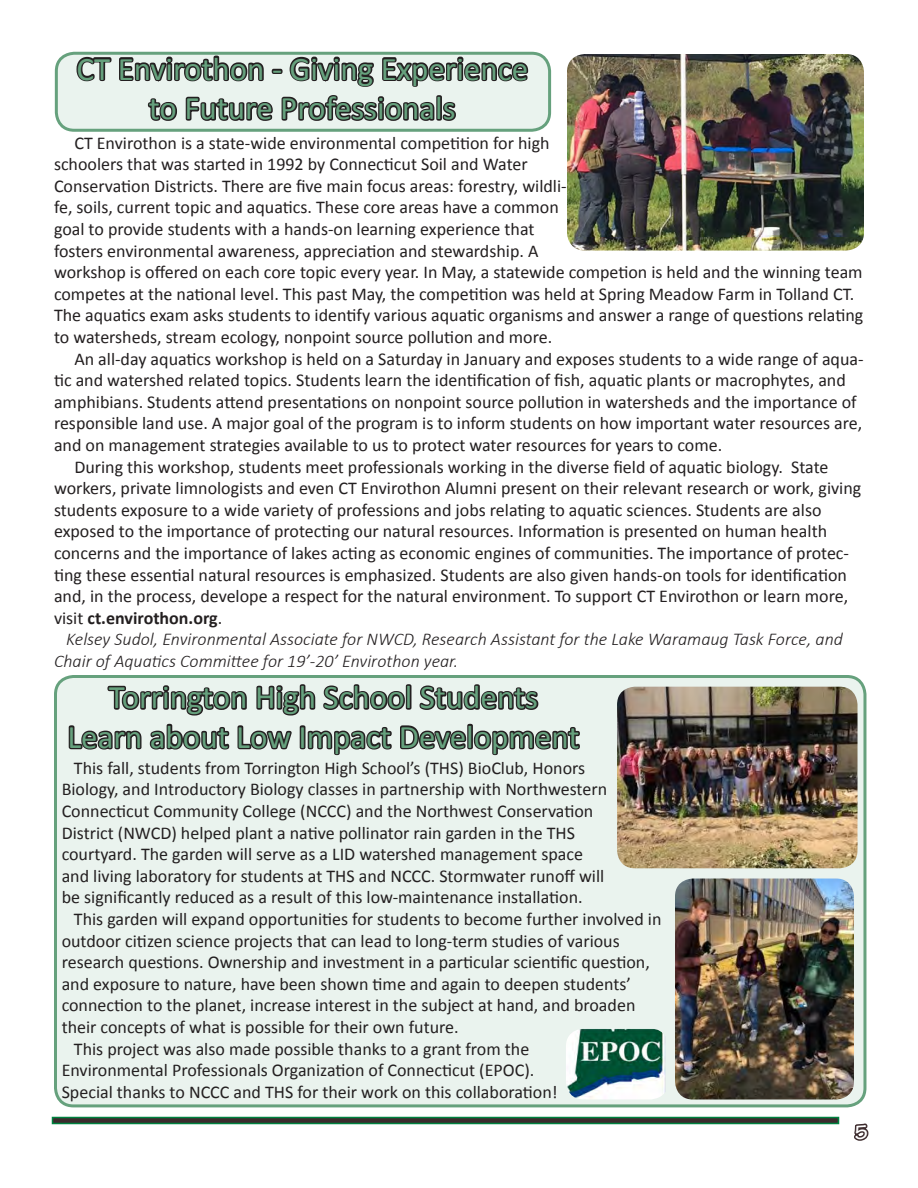
<style>
.page{position:relative;width:918px;height:1188px;background:#fff}
.page>*{position:absolute;margin:0;border:0;box-sizing:border-box;transform-origin:0 0}
.t1{font:33px/39.6px "Calibri";color:#66a17d;text-align:center}
.t2{font:700 21px "Tekton Pro";color:#fff}
.t3{font:18px/21.6px "Calibri";color:#231f20}
.t4{font:italic 300 18px/21.6px "Calibri";color:#231f20}
.s1{font-weight:700}
</style>
<div class="page">
<svg style="left:52px;top:1117px;width:787px;height:7px"></svg>
<div style="left:56px;top:676px;width:809px;height:430px;background:#eaf3ee;border-radius:18px"></div>
<div style="left:54px;top:675px;width:812px;height:432px;border:3px solid #66a17d;border-radius:18px"></div>
<svg style="left:854px;top:1123px;width:15px;height:18px"></svg>
<div style="left:56px;top:53px;width:494px;height:77px;background:#eaf3ee;border-radius:18px"></div>
<svg style="left:74px;top:51px;width:457px;height:70px"></svg>
<div style="left:55px;top:52px;width:496px;height:80px;border:3px solid #66a17d;border-radius:18px"></div>
<img style="left:567px;top:54px;width:297px;height:197px">
<img style="left:617px;top:687px;width:241px;height:181px">
<svg style="left:68px;top:684px;width:512px;height:72px"></svg>
<img style="left:566px;top:1029px;width:99px;height:70px">
<img style="left:675px;top:879px;width:179px;height:221px">
<p class="t1" style="left:76px;top:49px;width:453px">CT Envirothon - Giving Experience to Future Professionals</p>
<p class="t3" style="left:54px;top:132px;width:811px;text-indent:20px">CT Envirothon is a state-wide environmental competition for high<br>schoolers that was started in 1992 by Connecticut Soil and Water<br>Conservation Districts. There are five main focus areas: forestry, wildli-<br>fe, soils, current topic and aquatics. These core areas have a common<br>goal to provide students with a hands-on learning experience that<br>fosters environmental awareness, appreciation and stewardship. A<br>workshop is offered on each core topic every year. In May, a statewide competion is held and the winning team competes at the national level. This past May, the competition was held at Spring Meadow Farm in Tolland CT.<br>The aquatics exam asks students to identify various aquatic organisms and answer a range of questions relating to watersheds, stream ecology, nonpoint source pollution and more.</p>
<p class="t3" style="left:54px;top:348px;width:811px;text-indent:20px">An all-day aquatics workshop is held on a Saturday in January and exposes students to a wide range of aqua&shy;tic and watershed related topics. Students learn the identification of fish, aquatic plants or macrophytes, and amphibians. Students attend presentations on nonpoint source pollution in watersheds and the importance of responsible land use. A major goal of the program is to inform students on how important water resources are, and on management strategies available to us to protect water resources for years to come.</p>
<p class="t3" style="left:54px;top:456px;width:809px;text-indent:20px">During this workshop, students meet professionals working in the diverse field of aquatic biology. State workers, private limnologists and even CT Envirothon Alumni present on their relevant research or work, giving students exposure to a wide variety of professions and jobs relating to aquatic sciences. Students are also exposed to the importance of protecting our natural resources. Information is presented on human health concerns and the importance of lakes acting as economic engines of communities. The importance of protec&shy;ting these essential natural resources is emphasized. Students are also given hands-on tools for identification and, in the process, develope a respect for the natural environment. To support CT Envirothon or learn more, visit <span class="s1">ct.envirothon.org</span>.</p>
<p class="t4" style="left:54px;top:628px;width:790px;text-indent:12px">Kelsey Sudol, Environmental Associate for NWCD, Research Assistant for the Lake Waramaug Task Force, and<br>Chair of Aquatics Committee for 19’-20’ Envirothon year.</p>
<p class="t1" style="left:109px;top:678px;width:431px">Torrington High School Students</p>
<p class="t1" style="left:67px;top:717px;width:514px">Learn about Low Impact Development</p>
<p class="t3" style="left:62px;top:757px;width:547px;text-indent:12px">This fall, students from Torrington High School’s (THS) BioClub, Honors Biology, and Introductory Biology classes in partnership with Northwestern Connecticut Community College (NCCC) and the Northwest Conservation District (NWCD) helped plant a native pollinator rain garden in the THS</p>
<p class="t3" style="left:62px;top:843px;width:523px">courtyard. The garden will serve as a LID watershed management space</p>
<p class="t3" style="left:62px;top:865px;width:544px">and living laboratory for students at THS and NCCC. Stormwater runoff will be significantly reduced as a result of this low-maintenance installation.</p>
<p class="t3" style="left:62px;top:908px;width:601px;text-indent:12px">This garden will expand opportunities for students to become further involved in outdoor citizen science projects that can lead to long-term studies of various</p>
<p class="t3" style="left:62px;top:951px;width:590px">research questions. Ownership and investment in a particular scientific question, and exposure to nature, have been shown time and again to deepen students’</p>
<p class="t3" style="left:62px;top:995px;width:575px">connection to the planet, increase interest in the subject at hand, and broaden</p>
<p class="t3" style="left:62px;top:1016px;width:399px">their concepts of what is possible for their own future.</p>
<p class="t3" style="left:74px;top:1038px;width:457px">This project was also made possible thanks to a grant from the</p>
<p class="t3" style="left:62px;top:1059px;width:474px">Environmental Professionals Organization of Connecticut (EPOC).</p>
<p class="t3" style="left:62px;top:1081px;width:498px">Special thanks to NCCC and THS for their work on this collaboration!</p>
<p class="t2" style="left:854px;top:1120px;width:15px">5</p>
</div>
